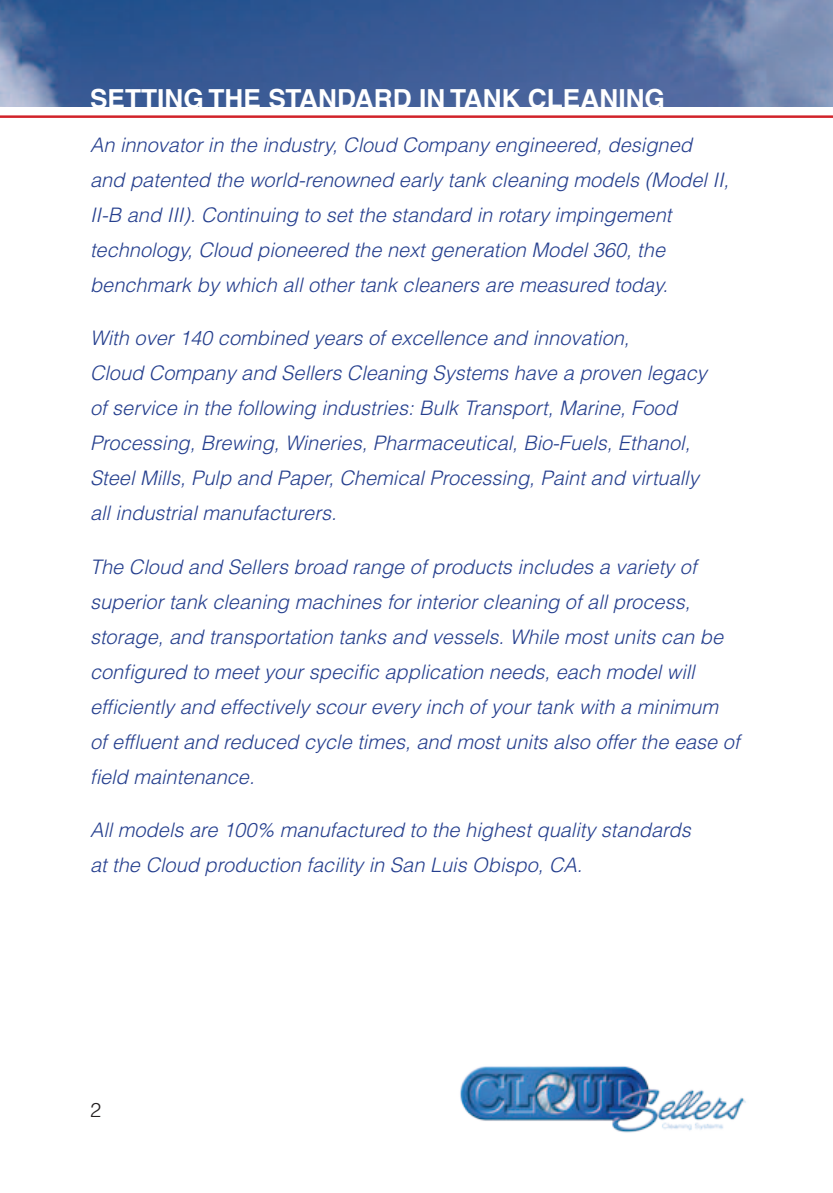
<style>
.page{position:relative;width:833px;height:1193px;background:#fff}
.page>*{position:absolute;margin:0;border:0;box-sizing:border-box;transform-origin:0 0}
.t1{font:700 26.25px "Helvetica LT Std";color:#fff}
.t2{font:italic 300 20px/35px "Helvetica LT Std";color:#253f8e}
.t3{font:300 20px "Helvetica LT Std";color:#231f20}
</style>
<div class="page">
<img style="left:0;top:0;width:832px;height:107px">
<img style="left:460px;top:1066px;width:286px;height:67px">
<hr style="left:0;top:115px;width:832px;height:3px;background:#d1232a">
<p class="t1" style="left:90px;top:83px;width:576px">SETTING THE STANDARD IN TANK CLEANING</p>
<p class="t2" style="left:90px;top:128px;width:640px">An innovator in the industry, Cloud Company engineered, designed and patented the world-renowned early tank cleaning models (Model II, II-B and III). Continuing to set the standard in rotary impingement technology, Cloud pioneered the next generation Model 360, the benchmark by which all other tank cleaners are measured today.</p>
<p class="t2" style="left:90px;top:321px;width:618px">With over 140 combined years of excellence and innovation,<br>Cloud Company and Sellers Cleaning Systems have a proven legacy of service in the following industries: Bulk Transport, Marine, Food Processing, Brewing, Wineries, Pharmaceutical, Bio-Fuels, Ethanol, Steel Mills, Pulp and Paper, Chemical Processing, Paint and virtually all industrial manufacturers.</p>
<p class="t2" style="left:90px;top:549px;width:651px">The Cloud and Sellers broad range of products includes a variety of superior tank cleaning machines for interior cleaning of all process, storage, and transportation tanks and vessels. While most units can be configured to meet your specific application needs, each model will efficiently and effectively scour every inch of your tank with a minimum of effluent and reduced cycle times, and most units also offer the ease of field maintenance.</p>
<p class="t2" style="left:90px;top:812px;width:602px">All models are 100% manufactured to the highest quality standards at the Cloud production facility in San Luis Obispo, CA.</p>
<p class="t3" style="left:90px;top:1097px;width:13px">2</p>
</div>
